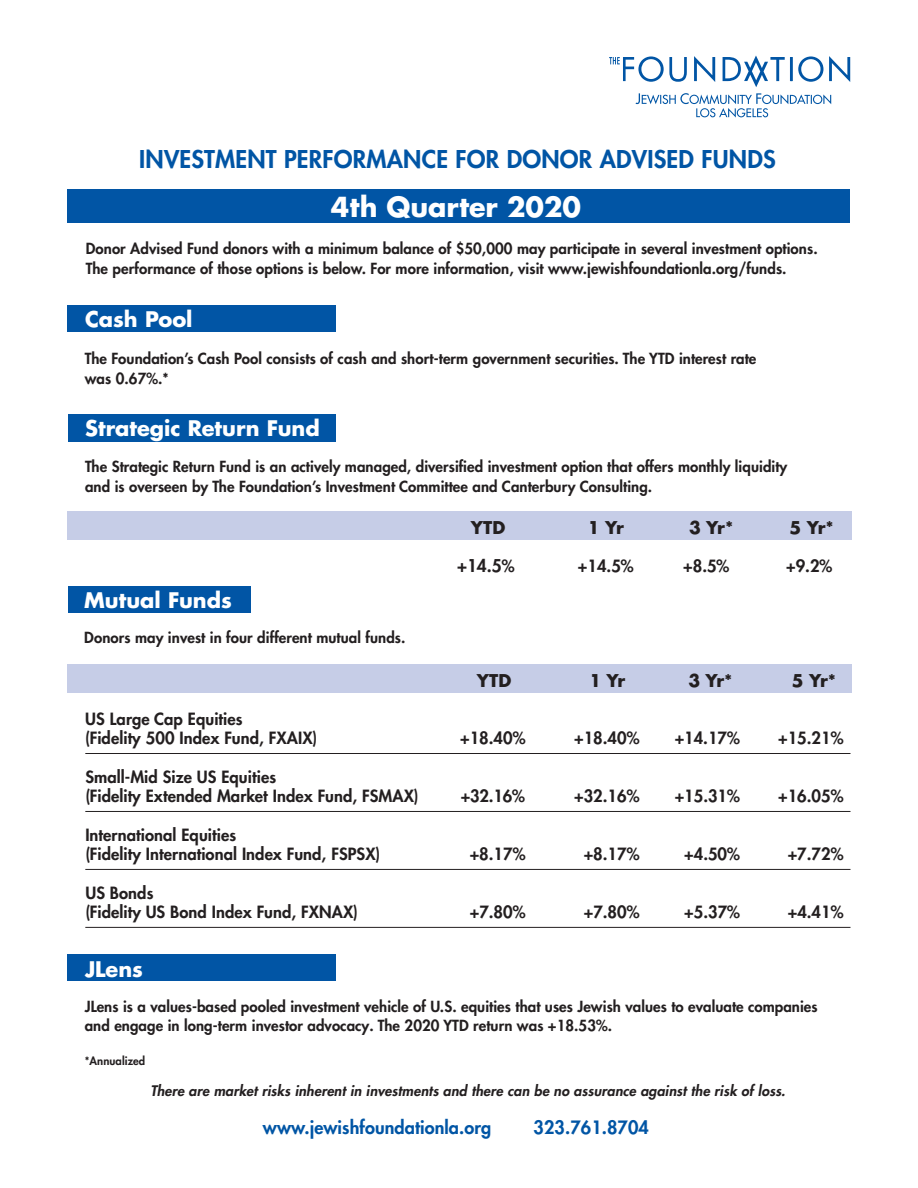
<style>
.page{position:relative;width:918px;height:1188px;background:#fff}
.page>*{position:absolute;margin:0;border:0;box-sizing:border-box;transform-origin:0 0}
.t1{font:700 27px "Futura LT Pro";color:#fff}
.t2{font:800 24px "Futura LT Pro";letter-spacing:.01em;color:#0155a5}
.t3{font:700 21px "Futura LT Pro";color:#fff}
.t4{font:800 18px "Futura LT Pro";letter-spacing:.005em;color:#0155a5}
.t5{font:700 17.25px "Futura LT Pro";letter-spacing:-.08em;color:#231f20}
.t6{font:800 17.25px "Futura LT Pro";color:#231f20}
.t7{font:800 16.5px/19.8px "Futura LT Pro";letter-spacing:.005em;color:#231f20}
.t8{font:800 15px/19.5px "Futura LT Pro";letter-spacing:.005em;color:#231f20}
.t9{font:italic 800 14.25px "Futura LT Pro";letter-spacing:.01em;color:#231f20}
.t10{font:800 11.25px "Futura LT Pro";letter-spacing:.005em;color:#231f20}
.s1{font-size:16.5px}
</style>
<div class="page">
<div style="left:68px;top:512px;width:784px;height:28px;background:#c6cde7"></div>
<div style="left:68px;top:664px;width:784px;height:28px;background:#c6cde7"></div>
<div style="left:68px;top:415px;width:268px;height:27px;background:#0155a5"></div>
<svg style="left:798px;top:56px;width:25px;height:26px"></svg>
<svg style="left:694px;top:56px;width:21px;height:26px"></svg>
<svg style="left:829px;top:56px;width:21px;height:26px"></svg>
<hr style="left:790px;top:57px;width:3px;height:24px;background:#0155a5">
<svg style="left:723px;top:55px;width:62px;height:32px"></svg>
<svg style="left:609px;top:56px;width:78px;height:26px"></svg>
<svg style="left:636px;top:93px;width:195px;height:25px"></svg>
<div style="left:68px;top:189px;width:782px;height:34px;background:#0155a5"></div>
<div style="left:68px;top:586px;width:183px;height:27px;background:#0155a5"></div>
<hr style="left:85px;top:753px;width:765px;height:1px;background:#231f20">
<hr style="left:85px;top:811px;width:765px;height:1px;background:#231f20">
<hr style="left:85px;top:869px;width:765px;height:1px;background:#231f20">
<hr style="left:85px;top:927px;width:765px;height:1px;background:#231f20">
<div style="left:68px;top:305px;width:268px;height:27px;background:#0155a5"></div>
<div style="left:68px;top:954px;width:268px;height:27px;background:#0155a5"></div>
<h2 class="t2" style="left:139px;top:141px;width:638px">INVESTMENT PERFORMANCE FOR DONOR ADVISED FUNDS</h2>
<h1 class="t1" style="left:331px;top:186px;width:252px">4th Quarter 2020</h1>
<p class="t8" style="left:86px;top:239px;width:733px">Donor Advised Fund donors with a minimum balance of $50,000 may participate in several investment options.<br>The performance of those options is below. For more information, visit www.jewishfoundationla.org/funds.</p>
<h3 class="t3" style="left:85px;top:303px;width:109px">Cash Pool</h3>
<p class="t8" style="left:85px;top:348px;width:673px">The Foundation’s Cash Pool consists of cash and short-term government securities. The YTD interest rate was 0.67%.*</p>
<h3 class="t3" style="left:85px;top:411px;width:236px">Strategic Return Fund</h3>
<p class="t8" style="left:85px;top:457px;width:704px">The Strategic Return Fund is an actively managed, diversified investment option that offers monthly liquidity and is overseen by The Foundation’s Investment Committee and Canterbury Consulting.</p>
<h3 class="t3" style="left:84px;top:584px;width:149px">Mutual Funds</h3>
<p class="t8" style="left:84px;top:627px;width:323px">Donors may invest in four different mutual funds.</p>
<p class="t7" style="left:85px;top:708px;width:233px">US Large Cap Equities<br>(Fidelity 500 Index Fund, FXAIX)</p>
<p class="t7" style="left:85px;top:766px;width:335px">Small-Mid Size US Equities<br>(Fidelity Extended Market Index Fund, FSMAX)</p>
<p class="t7" style="left:85px;top:824px;width:296px">International Equities<br>(Fidelity International Index Fund, FSPSX)</p>
<p class="t7" style="left:85px;top:882px;width:274px">US Bonds<br>(Fidelity US Bond Index Fund, FXNAX)</p>
<h3 class="t3" style="left:85px;top:952px;width:60px">JLens</h3>
<p class="t5" style="left:471px;top:515px;width:36px">YTD</p>
<p class="t5" style="left:588px;top:515px;width:37px">1 Yr</p>
<p class="t5" style="left:689px;top:515px;width:46px">3 Yr*</p>
<p class="t5" style="left:790px;top:515px;width:46px">5 Yr*</p>
<p class="t6" style="left:457px;top:552px;width:59px">+14.5<span class="s1">%</span></p>
<p class="t7" style="left:578px;top:555px;width:57px">+14.5%</p>
<p class="t7" style="left:683px;top:555px;width:48px">+8.5%</p>
<p class="t7" style="left:786px;top:555px;width:48px">+9.2%</p>
<p class="t5" style="left:477px;top:667px;width:36px">YTD</p>
<p class="t5" style="left:589px;top:667px;width:37px">1 Yr</p>
<p class="t5" style="left:688px;top:667px;width:46px">3 Yr*</p>
<p class="t5" style="left:792px;top:667px;width:46px">5 Yr*</p>
<p class="t7" style="left:460px;top:728px;width:67px">+18.40%</p>
<p class="t7" style="left:574px;top:728px;width:67px">+18.40%</p>
<p class="t7" style="left:675px;top:728px;width:67px">+14.17%</p>
<p class="t7" style="left:778px;top:728px;width:67px">+15.21%</p>
<p class="t7" style="left:461px;top:786px;width:66px">+32.16%</p>
<p class="t7" style="left:574px;top:786px;width:67px">+32.16%</p>
<p class="t7" style="left:675px;top:786px;width:67px">+15.31%</p>
<p class="t7" style="left:778px;top:786px;width:67px">+16.05%</p>
<p class="t7" style="left:470px;top:844px;width:57px">+8.17%</p>
<p class="t7" style="left:584px;top:844px;width:57px">+8.17%</p>
<p class="t7" style="left:684px;top:844px;width:57px">+4.50%</p>
<p class="t7" style="left:788px;top:844px;width:57px">+7.72%</p>
<p class="t7" style="left:470px;top:902px;width:57px">+7.80%</p>
<p class="t7" style="left:584px;top:902px;width:57px">+7.80%</p>
<p class="t7" style="left:684px;top:902px;width:57px">+5.37%</p>
<p class="t7" style="left:788px;top:902px;width:57px">+4.41%</p>
<p class="t8" style="left:85px;top:996px;width:734px">JLens is a values-based pooled investment vehicle of U.S. equities that uses Jewish values to evaluate companies and engage in long-term investor advocacy. The 2020 YTD return was +18.53%.</p>
<p class="t10" style="left:85px;top:1052px;width:62px">*Annualized</p>
<p class="t9" style="left:150px;top:1080px;width:637px">There are market risks inherent in investments and there can be no assurance against the risk of loss.</p>
<p class="t4" style="left:263px;top:1114px;width:230px">www.jewishfoundationla.org</p>
<p class="t4" style="left:534px;top:1114px;width:117px">323.761.8704</p>
</div>
